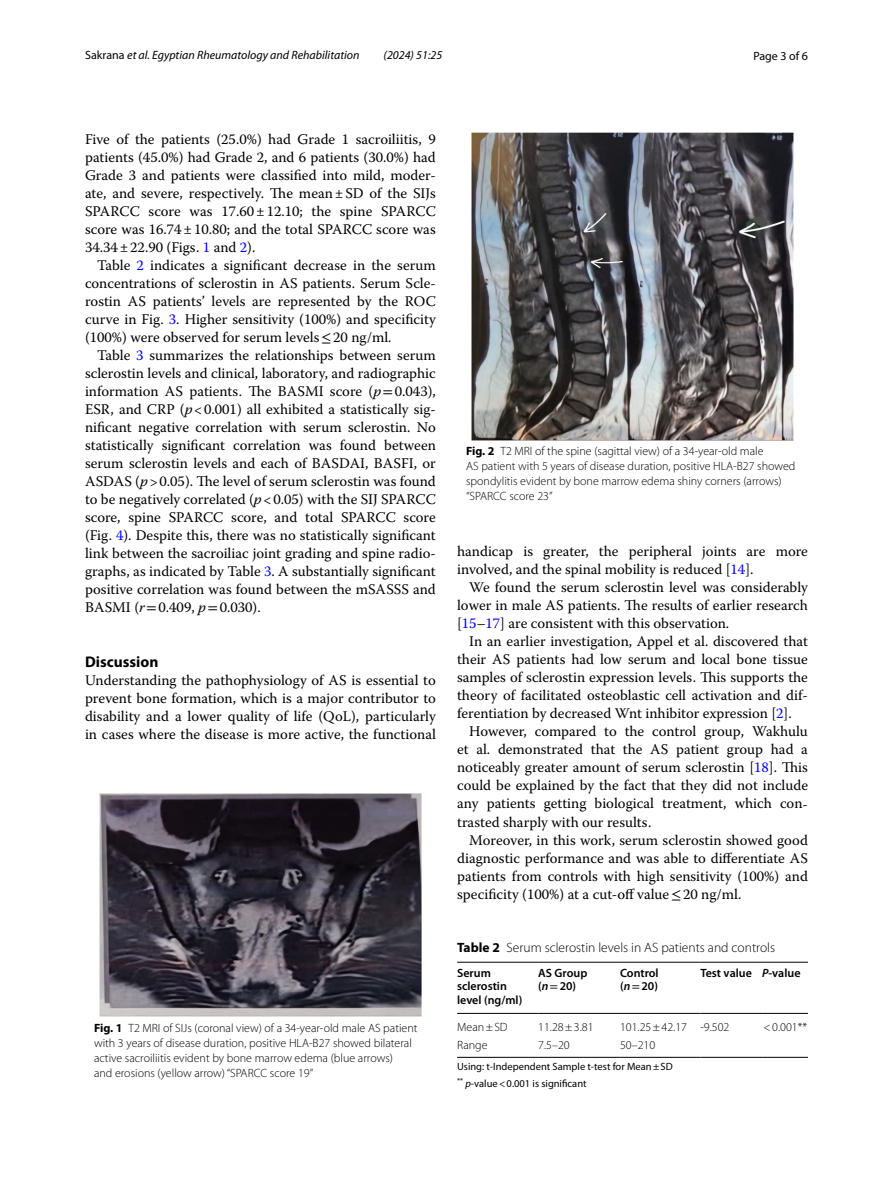
<style>
.page{position:relative;width:893px;height:1187px;background:#fff}
.page>*{position:absolute;margin:0;border:0;box-sizing:border-box;transform-origin:0 0}
.t1{font:700 15.45px "Myriad Pro";color:#000}
.t2{font:14.7px/18px "Warnock Pro";color:#000;text-align:justify}
.t3{font:300 13.5px "Myriad Pro";color:#000}
.t4{font:300 12px/15px "Myriad Pro";color:#000}
.t5{font:600 12px/13.5px "Myriad Pro";color:#000}
.t6{font:italic 12px "Myriad Pro";color:#000}
.t7{font:12px "Myriad Pro";color:#000}
.t8{font:10.5px/17px "Myriad Pro";color:#000}
.s1{font-style:normal}
.s2{color:#00f}
.s3{font-family:"STIX"}
.s4{font-style:italic}
.s5{font-weight:700}
.s6{font-family:"STIX";font-weight:400}
</style>
<div class="page">
<img style="left:100px;top:793px;width:321px;height:223px">
<img style="left:472px;top:133px;width:321px;height:307px">
<hr style="left:457px;top:961px;width:81px;height:1px;background:#000">
<hr style="left:457px;top:1013px;width:81px;height:1px;background:#000">
<hr style="left:538px;top:961px;width:82px;height:1px;background:#000">
<hr style="left:538px;top:1013px;width:82px;height:1px;background:#000">
<hr style="left:620px;top:961px;width:80px;height:1px;background:#000">
<hr style="left:620px;top:1013px;width:80px;height:1px;background:#000">
<hr style="left:700px;top:961px;width:62px;height:1px;background:#000">
<hr style="left:700px;top:1013px;width:62px;height:1px;background:#000">
<hr style="left:762px;top:961px;width:46px;height:1px;background:#000">
<hr style="left:762px;top:1013px;width:46px;height:1px;background:#000">
<hr style="left:700px;top:1056px;width:62px;height:1px;background:#000">
<hr style="left:762px;top:1056px;width:46px;height:1px;background:#000">
<hr style="left:457px;top:1056px;width:81px;height:1px;background:#000">
<hr style="left:538px;top:1056px;width:82px;height:1px;background:#000">
<hr style="left:620px;top:1056px;width:80px;height:1px;background:#000">
<p class="t6" style="left:85px;top:48px;width:276px"><span class="s1">Sakrana</span> et al. Egyptian Rheumatology and Rehabilitation</p>
<p class="t6" style="left:384px;top:48px;width:60px">(2024) 51:25</p>
<p class="t7" style="left:753px;top:48px;width:56px">Page 3 of 6</p>
<p class="t2" style="left:85px;top:130px;width:352px">Five of the patients (25.0%) had Grade 1 sacroiliitis, 9 patients (45.0%) had Grade 2, and 6 patients (30.0%) had Grade 3 and patients were classified into mild, moder&shy;ate, and severe, respectively. The mean±SD of the SIJs SPARCC score was 17.60±12.10; the spine SPARCC score was 16.74±10.80; and the total SPARCC score was 34.34±22.90 (Figs. <span class="s2">1</span> and <span class="s2">2</span>).</p>
<p class="t2" style="left:85px;top:256px;width:352px;text-indent:12px">Table <span class="s2">2</span> indicates a significant decrease in the serum concentrations of sclerostin in AS patients. Serum Scle&shy;rostin AS patients’ levels are represented by the ROC curve in Fig. <span class="s2">3</span>. Higher sensitivity (100%) and specificity (100%) were observed for serum levels<span class="s3">≤</span>20 ng/ml.</p>
<p class="t2" style="left:85px;top:346px;width:352px;text-indent:12px">Table <span class="s2">3</span> summarizes the relationships between serum sclerostin levels and clinical, laboratory, and radiographic information AS patients. The BASMI score (<span class="s4">p</span><span class="s3">=</span>0.043), ESR, and CRP (<span class="s4">p</span>&lt;0.001) all exhibited a statistically sig&shy;nificant negative correlation with serum sclerostin. No statistically significant correlation was found between serum sclerostin levels and each of BASDAI, BASFI, or ASDAS (<span class="s4">p</span>&gt;0.05). The level of serum sclerostin was found to be negatively correlated (<span class="s4">p</span>&lt;0.05) with the SIJ SPARCC score, spine SPARCC score, and total SPARCC score (Fig. <span class="s2">4</span>). Despite this, there was no statistically significant link between the sacroiliac joint grading and spine radio&shy;graphs, as indicated by Table <span class="s2">3</span>. A substantially significant positive correlation was found between the mSASSS and BASMI (<span class="s4">r</span><span class="s3">=</span>0.409, <span class="s4">p</span><span class="s3">=</span>0.030).</p>
<p class="t1" style="left:85px;top:651px;width:75px">Discussion</p>
<p class="t2" style="left:85px;top:670px;width:352px">Understanding the pathophysiology of AS is essential to prevent bone formation, which is a major contributor to disability and a lower quality of life (QoL), particularly in cases where the disease is more active, the functional</p>
<p class="t4" style="left:94px;top:1020px;width:325px"><span class="s5">Fig. 1</span> T2 MRI of SIJs (coronal view) of a 34-year-old male AS patient with 3 years of disease duration, positive HLA-B27 showed bilateral active sacroiliitis evident by bone marrow edema (blue arrows)<br>and erosions (yellow arrow) “SPARCC score 19”</p>
<p class="t4" style="left:466px;top:444px;width:331px"><span class="s5">Fig. 2</span> T2 MRI of the spine (sagittal view) of a 34-year-old male<br>AS patient with 5 years of disease duration, positive HLA-B27 showed spondylitis evident by bone marrow edema shiny corners (arrows) “SPARCC score 23”</p>
<p class="t2" style="left:457px;top:542px;width:352px">handicap is greater, the peripheral joints are more involved, and the spinal mobility is reduced [<span class="s2">14</span>].</p>
<p class="t2" style="left:457px;top:578px;width:352px;text-indent:12px">We found the serum sclerostin level was considerably lower in male AS patients. The results of earlier research [<span class="s2">15</span>–<span class="s2">17</span>] are consistent with this observation.</p>
<p class="t2" style="left:457px;top:632px;width:352px;text-indent:12px">In an earlier investigation, Appel et al. discovered that their AS patients had low serum and local bone tissue samples of sclerostin expression levels. This supports the theory of facilitated osteoblastic cell activation and dif&shy;ferentiation by decreased Wnt inhibitor expression [<span class="s2">2</span>].</p>
<p class="t2" style="left:457px;top:722px;width:352px;text-indent:12px">However, compared to the control group, Wakhulu et al. demonstrated that the AS patient group had a noticeably greater amount of serum sclerostin [<span class="s2">18</span>]. This could be explained by the fact that they did not include any patients getting biological treatment, which con&shy;trasted sharply with our results.</p>
<p class="t2" style="left:457px;top:830px;width:352px;text-indent:12px">Moreover, in this work, serum sclerostin showed good diagnostic performance and was able to differentiate AS patients from controls with high sensitivity (100%) and specificity (100%) at a cut-off value<span class="s3">≤</span>20 ng/ml.</p>
<p class="t3" style="left:457px;top:940px;width:319px"><span class="s5">Table 2</span> Serum sclerostin levels in AS patients and controls</p>
<p class="t5" style="left:457px;top:965px;width:67px">Serum sclerostin level (ng/ml)</p>
<p class="t5" style="left:538px;top:965px;width:51px">AS Group (<span class="s4">n</span><span class="s6">=</span>20)</p>
<p class="t5" style="left:620px;top:965px;width:40px">Control (<span class="s4">n</span><span class="s6">=</span>20)</p>
<p class="t5" style="left:700px;top:965px;width:102px">Test value <span class="s4">P</span>-value</p>
<p class="t4" style="left:457px;top:1019px;width:52px">Mean±SD</p>
<p class="t4" style="left:538px;top:1019px;width:57px">11.28±3.81</p>
<p class="t4" style="left:620px;top:1019px;width:111px">101.25±42.17 -9.502</p>
<p class="t4" style="left:764px;top:1019px;width:45px">&lt;0.001**</p>
<p class="t4" style="left:457px;top:1037px;width:32px">Range</p>
<p class="t4" style="left:538px;top:1037px;width:33px">7.5–20</p>
<p class="t4" style="left:620px;top:1037px;width:37px">50–210</p>
<p class="t8" style="left:457px;top:1057px;width:217px">Using: t-Independent Sample t-test for Mean±SD <sup>**</sup> <span class="s4">p</span>-value&lt;0.001 is significant</p>
</div>
